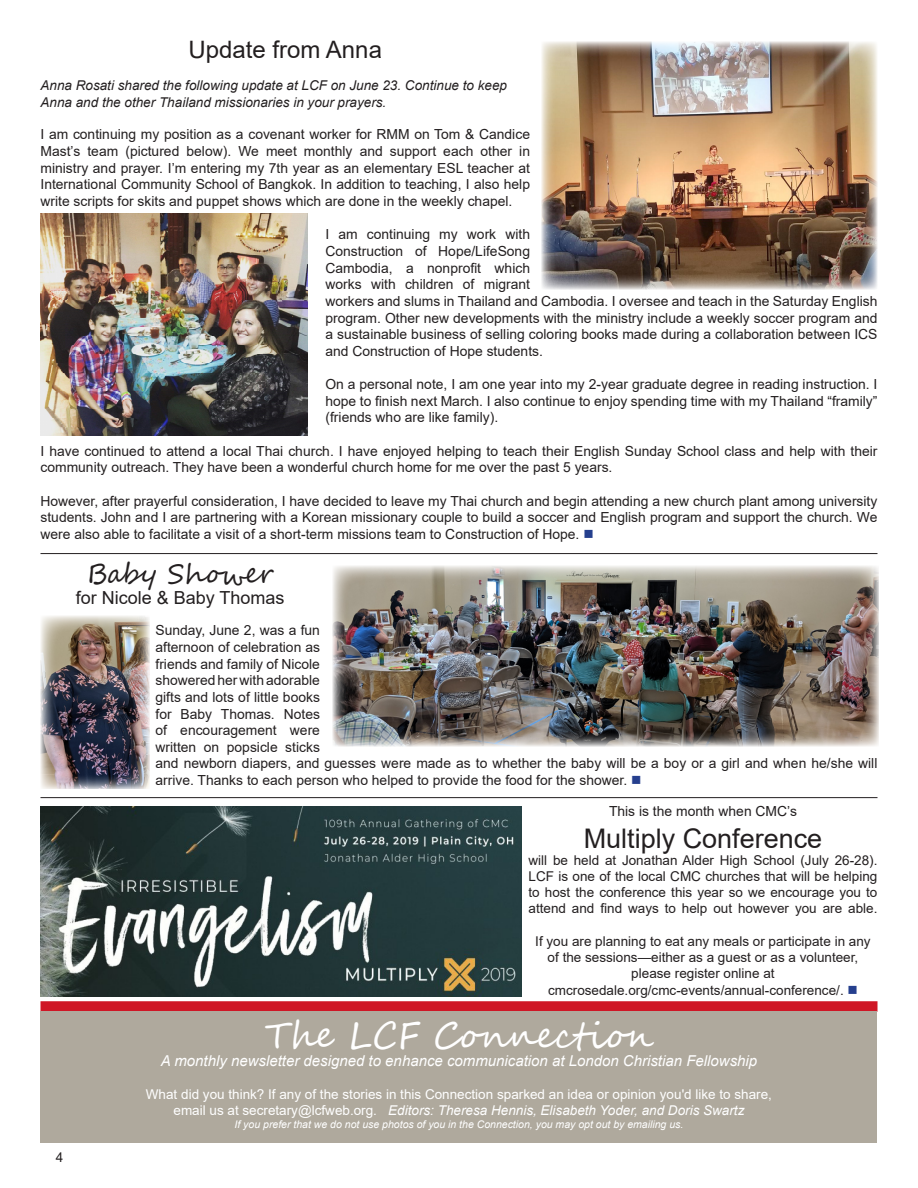
<style>
.page{position:relative;width:918px;height:1188px;background:#fff}
.page>*{position:absolute;margin:0;border:0;box-sizing:border-box;transform-origin:0 0}
.t1{font:36px "Segoe Script";color:#fff}
.body_text{font:27px "Arial";color:#231f20}
.by_author{font:27px "Segoe Script";color:#231f20}
.by_author-2{font:24px "Arial";color:#231f20}
.by_author-3{font:18px "Arial";color:#231f20}
.by_author-4{font:italic 15px "Arial";color:#fff}
.body_text-2{font:13.8px/16.6px "Arial";color:#231f20}
.body_text-3{font:13.5px/16.2px "Arial";color:#231f20;text-align:justify}
.by_author-5{font:italic 13.5px/16.2px "Arial";color:#231f20}
.body_text-4{font:13.5px "Arial";color:#fff}
.body_text-5{font:italic 13.5px "Arial";color:#fff}
.body_text-6{font:italic 10.5px "Arial";color:#fff}
.s1{color:#253f8e}
.s2{font-style:normal}
</style>
<div class="page">
<hr style="left:40px;top:553px;width:838px;height:1px;background:#231f20">
<div style="left:40px;top:1001px;width:838px;height:11px;background:#cf1625"></div>
<div style="left:40px;top:1011px;width:838px;height:132px;background:#afa99d"></div>
<img style="left:333px;top:566px;width:546px;height:181px">
<img style="left:40px;top:616px;width:109px;height:173px">
<img style="left:542px;top:42px;width:335px;height:247px">
<img style="left:40px;top:807px;width:481px;height:189px">
<hr style="left:40px;top:797px;width:838px;height:1px;background:#231f20">
<img style="left:40px;top:213px;width:267px;height:223px">
<p class="by_author-2" style="left:189px;top:33px;width:195px">Update from Anna</p>
<p class="by_author-5" style="left:40px;top:78px;width:468px">Anna Rosati shared the following update at LCF on June 23. Continue to keep<br>Anna and the other Thailand missionaries in your prayers.</p>
<p class="body_text-2" style="left:40px;top:126px;width:491px;text-align:justify">I am continuing my position as a covenant worker for RMM on Tom &amp; Candice Mast’s team (pictured below). We meet monthly and support each other in ministry and prayer. I’m entering my 7th year as an elementary ESL teacher at International Community School of Bangkok. In addition to teaching, I also help write scripts for skits and puppet shows which are done in the weekly chapel.</p>
<p class="body_text-2" style="left:326px;top:226px;width:553px">I am continuing my work with<br>Construction of Hope/LifeSong<br>Cambodia, a nonprofit which<br>works with children of migrant<br>workers and slums in Thailand and Cambodia. I oversee and teach in the Saturday English program. Other new developments with the ministry include a weekly soccer program and a sustainable business of selling coloring books made during a collaboration between ICS and Construction of Hope students.</p>
<p class="body_text-2" style="left:326px;top:376px;width:553px;text-align:justify">On a personal note, I am one year into my 2-year graduate degree in reading instruction. I hope to finish next March. I also continue to enjoy spending time with my Thailand “framily” (friends who are like family).</p>
<p class="body_text-2" style="left:40px;top:443px;width:838px">I have continued to attend a local Thai church. I have enjoyed helping to teach their English Sunday School class and help with their community outreach. They have been a wonderful church home for me over the past 5 years.</p>
<p class="body_text-2" style="left:40px;top:492px;width:838px;text-align:justify">However, after prayerful consideration, I have decided to leave my Thai church and begin attending a new church plant among university students. John and I are partnering with a Korean missionary couple to build a soccer and English program and support the church. We were also able to facilitate a visit of a short-term missions team to Construction of Hope. <span class="s1">■</span></p>
<p class="by_author" style="left:87px;top:551px;width:189px">Baby Shower</p>
<p class="by_author-3" style="left:76px;top:585px;width:210px">for Nicole &amp; Baby Thomas</p>
<p class="body_text-2" style="left:156px;top:622px;width:723px">Sunday, June 2, was a fun<br>afternoon of celebration as<br>friends and family of Nicole<br>showered her with adorable<br>gifts and lots of little books<br>for Baby Thomas. Notes<br>of encouragement were<br>written on popsicle sticks<br>and newborn diapers, and guesses were made as to whether the baby will be a boy or a girl and when he/she will arrive. Thanks to each person who helped to provide the food for the shower. <span class="s1">■</span></p>
<p class="body_text-2" style="left:609px;top:803px;width:189px">This is the month when CMC’s</p>
<p class="body_text" style="left:584px;top:820px;width:240px">Multiply Conference</p>
<p class="body_text-3" style="left:528px;top:852px;width:350px">will be held at Jonathan Alder High School (July 26-28).<br>LCF is one of the local CMC churches that will be helping to host the conference this year so we encourage you to attend and find ways to help out however you are able.</p>
<p class="body_text-3" style="left:535px;top:933px;width:337px;text-align:center">If you are planning to eat any meals or participate in any of the sessions—either as a guest or as a volunteer,</p>
<p class="body_text-3" style="left:631px;top:965px;width:145px">please register online at</p>
<p class="body_text-3" style="left:548px;top:982px;width:311px">cmcrosedale.org/cmc-events/annual-conference/. <span class="s1">■</span></p>
<p class="body_text-3" style="left:56px;top:1149px;width:9px">4</p>
<p class="t1" style="left:265px;top:1007px;width:391px">The LCF Connection</p>
<p class="by_author-4" style="left:161px;top:1051px;width:598px">A monthly newsletter designed to enhance communication at London Christian Fellowship</p>
<p class="body_text-4" style="left:146px;top:1085px;width:628px">What did you think? If any of the stories in this Connection sparked an idea or opinion you'd like to share,</p>
<p class="body_text-5" style="left:174px;top:1101px;width:572px"><span class="s2">email us at secretary@lcfweb.org.</span> Editors: Theresa Hennis, Elisabeth Yoder, and Doris Swartz</p>
<p class="body_text-6" style="left:235px;top:1117px;width:450px">If you prefer that we do not use photos of you in the Connection, you may opt out by emailing us.</p>
</div>
